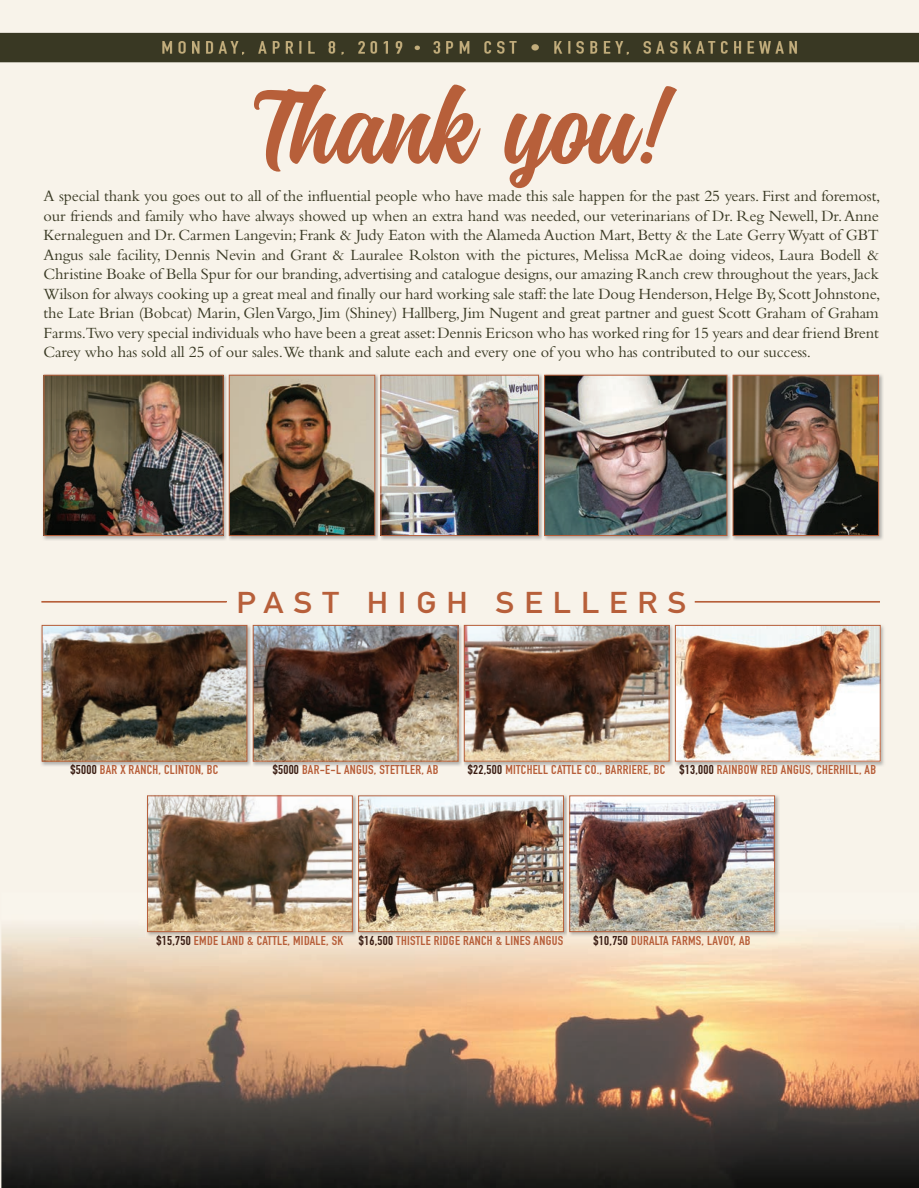
<style>
.page{position:relative;width:919px;height:1188px;background:#fff}
.page>*{position:absolute;margin:0;border:0;box-sizing:border-box;transform-origin:0 0}
.t1{font:105px "Montana";color:#b75f3a}
.t2{font:29.7px "DIN Mittelschrift Std";letter-spacing:.3em;color:#b75f3a;scale:1.11 1}
.t3{font:16.35px/19.5px "Bembo";letter-spacing:-.01em;color:#383822;text-align:justify}
.t4{font:12.75px "DIN Engschrift Std";letter-spacing:.02em;color:#b75f3a;scale:1.06 1}
.s1{color:#391c12}
</style>
<div class="page">
<div style="left:0;top:0;width:918px;height:1188px;background:#f8f3ea"></div>
<img style="left:1px;top:928px;width:917px;height:260px">
<img style="left:0;top:32px;width:918px;height:31px">
<img style="left:41px;top:624px;width:843px;height:142px">
<img style="left:44px;top:627px;width:201px;height:132px">
<div style="left:42px;top:625px;width:205px;height:136px;border:1px solid #b75f3a"></div>
<img style="left:251px;top:624px;width:1px;height:142px">
<img style="left:255px;top:627px;width:201px;height:132px">
<div style="left:253px;top:625px;width:205px;height:136px;border:1px solid #b75f3a"></div>
<img style="left:462px;top:624px;width:1px;height:142px">
<img style="left:465px;top:627px;width:202px;height:132px">
<div style="left:463px;top:625px;width:206px;height:136px;border:1px solid #b75f3a"></div>
<img style="left:673px;top:624px;width:1px;height:142px">
<img style="left:676px;top:627px;width:202px;height:132px">
<div style="left:674px;top:625px;width:206px;height:136px;border:1px solid #b75f3a"></div>
<img style="left:145px;top:795px;width:634px;height:142px">
<img style="left:149px;top:797px;width:201px;height:133px">
<div style="left:147px;top:795px;width:205px;height:137px;border:1px solid #b75f3a"></div>
<img style="left:356px;top:795px;width:1px;height:142px">
<img style="left:360px;top:797px;width:201px;height:133px">
<div style="left:358px;top:795px;width:205px;height:137px;border:1px solid #b75f3a"></div>
<img style="left:567px;top:795px;width:1px;height:142px">
<img style="left:571px;top:797px;width:201px;height:133px">
<div style="left:569px;top:795px;width:205px;height:137px;border:1px solid #b75f3a"></div>
<div style="left:694px;top:601px;width:185px;height:1px;border:1px solid #b75f3a"></div>
<div style="left:42px;top:601px;width:184px;height:1px;border:1px solid #b75f3a"></div>
<img style="left:43px;top:374px;width:687px;height:166px">
<img style="left:46px;top:377px;width:175px;height:157px">
<div style="left:44px;top:375px;width:179px;height:161px;border:1px solid #b75f3a"></div>
<img style="left:227px;top:374px;width:1px;height:166px">
<img style="left:231px;top:377px;width:142px;height:157px">
<div style="left:229px;top:375px;width:146px;height:161px;border:1px solid #b75f3a"></div>
<img style="left:379px;top:374px;width:1px;height:166px">
<img style="left:382px;top:377px;width:154px;height:157px">
<div style="left:380px;top:375px;width:158px;height:161px;border:1px solid #b75f3a"></div>
<img style="left:542px;top:374px;width:1px;height:166px">
<img style="left:546px;top:377px;width:179px;height:157px">
<div style="left:544px;top:375px;width:183px;height:161px;border:1px solid #b75f3a"></div>
<img style="left:732px;top:374px;width:151px;height:166px">
<img style="left:730px;top:376px;width:1px;height:162px">
<img style="left:734px;top:377px;width:142px;height:157px">
<div style="left:732px;top:375px;width:146px;height:161px;border:1px solid #b75f3a"></div>
<h1 class="t1" style="left:251px;top:67px;width:422px">Thank you!</h1>
<p class="t3" style="left:44px;top:186px;width:838px">A special thank you goes out to all of the influential people who have made this sale happen for the past 25 years. First and foremost, our friends and family who have always showed up when an extra hand was needed, our veterinarians of Dr. Reg Newell, Dr. Anne Kernaleguen and Dr. Carmen Langevin; Frank &amp; Judy Eaton with the Alameda Auction Mart, Betty &amp; the Late Gerry Wyatt of GBT Angus sale facility, Dennis Nevin and Grant &amp; Lauralee Rolston with the pictures, Melissa McRae doing videos, Laura Bodell &amp; Christine Boake of Bella Spur for our branding, advertising and catalogue designs, our amazing Ranch crew throughout the years, Jack Wilson for always cooking up a great meal and finally our hard working sale staff: the late Doug Henderson, Helge By, Scott Johnstone, the Late Brian (Bobcat) Marin, Glen Vargo, Jim (Shiney) Hallberg, Jim Nugent and great partner and guest Scott Graham of Graham Farms.Two very special individuals who have been a great asset: Dennis Ericson who has worked ring for 15 years and dear friend Brent Carey who has sold all 25 of our sales.We thank and salute each and every one of you who has contributed to our success.</p>
<h2 class="t2" style="left:236px;top:585px;width:407px">PAST HIGH SELLERS</h2>
<p class="t4" style="left:71px;top:762px;width:141px"><span class="s1">$5000</span> BAR X RANCH, CLINTON, BC</p>
<p class="t4" style="left:273px;top:762px;width:158px"><span class="s1">$5000</span> BAR-E-L ANGUS, STETTLER, AB</p>
<p class="t4" style="left:468px;top:762px;width:386px"><span class="s1">$22,500</span> MITCHELL CATTLE CO., BARRIERE, BC <span class="s1">$13,000</span> RAINBOW RED ANGUS, CHERHILL, AB</p>
<p class="t4" style="left:156px;top:933px;width:385px"><span class="s1">$15,750</span> EMDE LAND &amp; CATTLE, MIDALE, SK <span class="s1">$16,500</span> THISTLE RIDGE RANCH &amp; LINES ANGUS</p>
<p class="t4" style="left:593px;top:933px;width:149px"><span class="s1">$10,750</span> DURALTA FARMS, LAVOY, AB</p>
</div>
